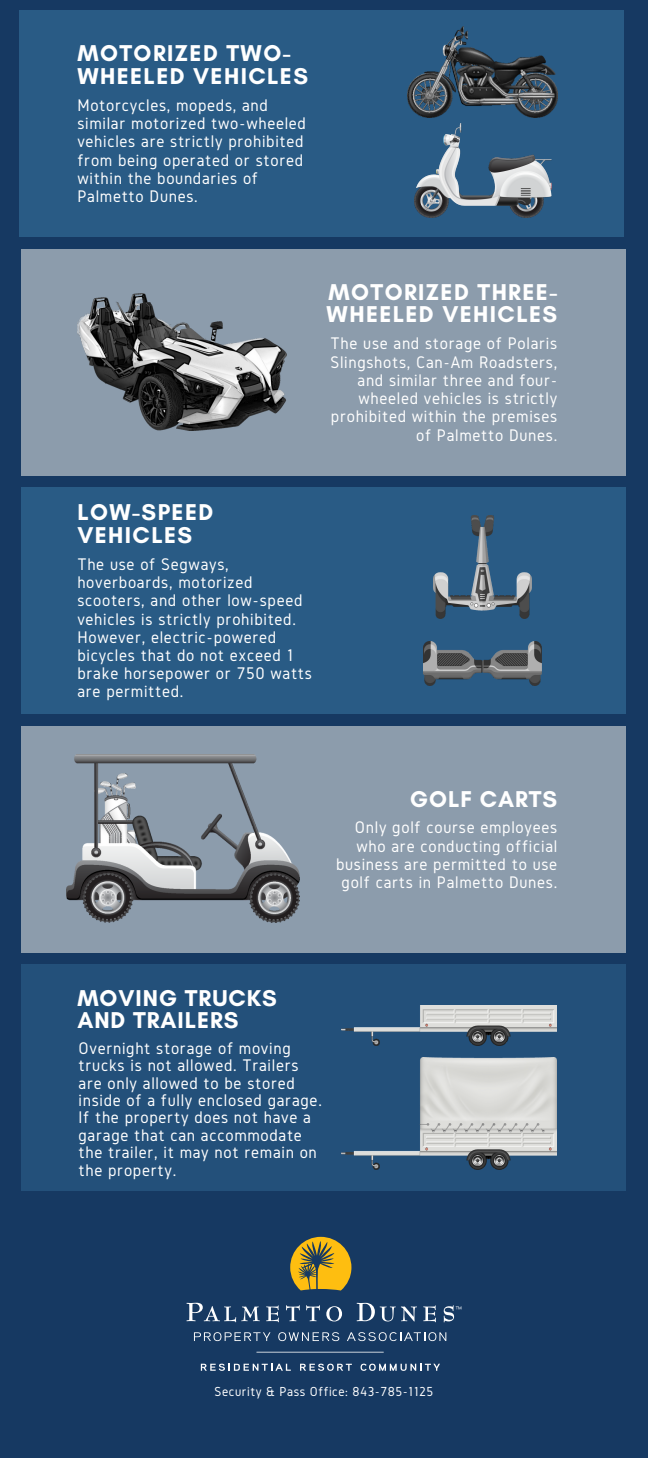
<style>
.page{position:relative;width:648px;height:1458px;background:#163962}
.page>*{position:absolute;margin:0;border:0;box-sizing:border-box;transform-origin:0 0}
.t1{font:700 23.4px/22.5px "Glacial Indifference";letter-spacing:.06em;color:#fff}
.t2{font:700 23.4px/22.1px "Glacial Indifference";letter-spacing:.04em;color:#fff}
.t3{font:17.55px/18.2px "Gidole";letter-spacing:.04em;color:#fff}
.t4{font:13.5px "Gidole";letter-spacing:.04em;color:#fff}
</style>
<div class="page">
<div style="left:20px;top:11px;width:604px;height:226px;background:#295b85"></div>
<div style="left:22px;top:249px;width:604px;height:226px;background:#8c9cac"></div>
<div style="left:22px;top:488px;width:604px;height:226px;background:#295b85"></div>
<div style="left:22px;top:965px;width:604px;height:226px;background:#23507a"></div>
<div style="left:22px;top:726px;width:604px;height:226px;background:#8c9cac"></div>
<img style="left:423px;top:642px;width:119px;height:43px">
<img style="left:433px;top:515px;width:99px;height:103px">
<svg style="left:290px;top:1237px;width:61px;height:54px"></svg>
<svg style="left:423px;top:1305px;width:13px;height:17px"></svg>
<svg style="left:187px;top:1303px;width:73px;height:19px"></svg>
<svg style="left:266px;top:1305px;width:13px;height:17px"></svg>
<svg style="left:286px;top:1305px;width:14px;height:16px"></svg>
<svg style="left:306px;top:1305px;width:14px;height:16px"></svg>
<svg style="left:326px;top:1306px;width:16px;height:15px"></svg>
<svg style="left:357px;top:1303px;width:60px;height:19px"></svg>
<svg style="left:444px;top:1305px;width:17px;height:17px"></svg>
<svg style="left:256px;top:1352px;width:128px;height:1px"></svg>
<svg style="left:194px;top:1332px;width:77px;height:9px"></svg>
<svg style="left:278px;top:1332px;width:61px;height:9px"></svg>
<svg style="left:347px;top:1332px;width:99px;height:9px"></svg>
<svg style="left:201px;top:1364px;width:90px;height:7px"></svg>
<svg style="left:300px;top:1364px;width:52px;height:7px"></svg>
<svg style="left:361px;top:1364px;width:79px;height:7px"></svg>
<img style="left:77px;top:293px;width:210px;height:137px">
<img style="left:408px;top:26px;width:150px;height:91px">
<img style="left:414px;top:123px;width:137px;height:95px">
<img style="left:66px;top:754px;width:233px;height:169px">
<img style="left:341px;top:1058px;width:216px;height:111px">
<img style="left:341px;top:1006px;width:216px;height:40px">
<p class="t1" style="left:77px;top:42px;width:232px">MOTORIZED TWO-<br>WHEELED VEHICLES</p>
<p class="t3" style="left:77px;top:96px;width:230px">Motorcycles, mopeds, and similar motorized two-wheeled vehicles are strictly prohibited from being operated or stored within the boundaries of<br>Palmetto Dunes.</p>
<p class="t1" style="left:327px;top:280px;width:232px">MOTORIZED THREE-<br>WHEELED VEHICLES</p>
<p class="t3" style="left:330px;top:334px;width:228px;text-align:right">The use and storage of Polaris<br>Slingshots, Can-Am Roadsters, and similar three and four&shy;wheeled vehicles is strictly prohibited within the premises of Palmetto Dunes.</p>
<p class="t1" style="left:77px;top:501px;width:137px">LOW-SPEED<br>VEHICLES</p>
<p class="t3" style="left:77px;top:555px;width:236px">The use of Segways, hoverboards, motorized scooters, and other low-speed vehicles is strictly prohibited.<br>However, electric-powered bicycles that do not exceed 1 brake horsepower or 750 watts are permitted.</p>
<p class="t2" style="left:410px;top:788px;width:149px">GOLF CARTS</p>
<p class="t3" style="left:336px;top:818px;width:223px;text-align:right">Only golf course employees who are conducting official business are permitted to use golf carts in Palmetto Dunes.</p>
<p class="t2" style="left:77px;top:987px;width:201px">MOVING TRUCKS<br>AND TRAILERS</p>
<p class="t3" style="left:79px;top:1039px;width:245px;line-height:17.6px">Overnight storage of moving trucks is not allowed. Trailers are only allowed to be stored inside of a fully enclosed garage.<br>If the property does not have a garage that can accommodate the trailer, it may not remain on the property.</p>
<p class="t4" style="left:215px;top:1384px;width:220px">Security &amp; Pass Office: 843-785-1125</p>
</div>
